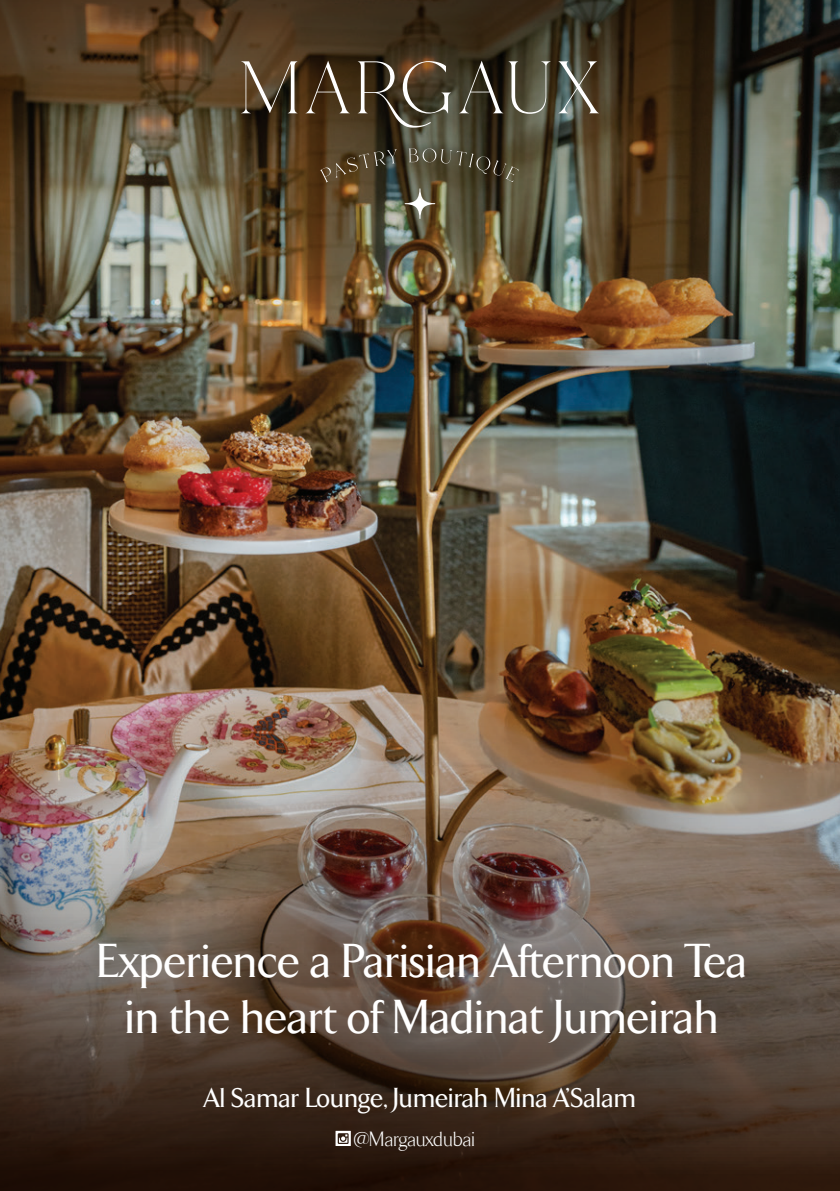
<style>
.page{position:relative;width:840px;height:1191px;background:#fff}
.page>*{position:absolute;margin:0;border:0;box-sizing:border-box;transform-origin:0 0}
.t1{font:500 48.4px/56.2px "TF Arrow";color:#fff;text-align:center}
.t2{font:500 27.8px "TF Arrow";color:#fff}
.t3{font:300 21px "TF Arrow";color:#fff}
</style>
<div class="page">
<img style="left:0;top:376px;width:839px;height:224px">
<img style="left:0;top:600px;width:839px;height:591px">
<img style="left:0;top:0;width:839px;height:376px">
<svg style="left:320px;top:149px;width:77px;height:34px;background:#534630"></svg>
<svg style="left:408px;top:148px;width:110px;height:34px;background:#514b36"></svg>
<svg style="left:404px;top:188px;width:31px;height:31px"></svg>
<svg style="left:241px;top:61px;width:56px;height:52px;background:#6a5a47"></svg>
<svg style="left:305px;top:61px;width:45px;height:52px;background:#54412b"></svg>
<svg style="left:357px;top:61px;width:94px;height:67px;background:#5a4f3e"></svg>
<svg style="left:458px;top:61px;width:92px;height:53px;background:#535041"></svg>
<svg style="left:557px;top:61px;width:42px;height:52px;background:#69695d"></svg>
<svg style="left:335px;top:1130px;width:15px;height:16px"></svg>
<p class="t1" style="left:97px;top:934px;width:651px">Experience a Parisian Afternoon Tea in the heart of Madinat Jumeirah</p>
<p class="t2" style="left:204px;top:1083px;width:433px">Al Samar Lounge, Jumeirah Mina A’Salam</p>
<p class="t3" style="left:354px;top:1128px;width:123px">@Margauxdubai</p>
</div>
